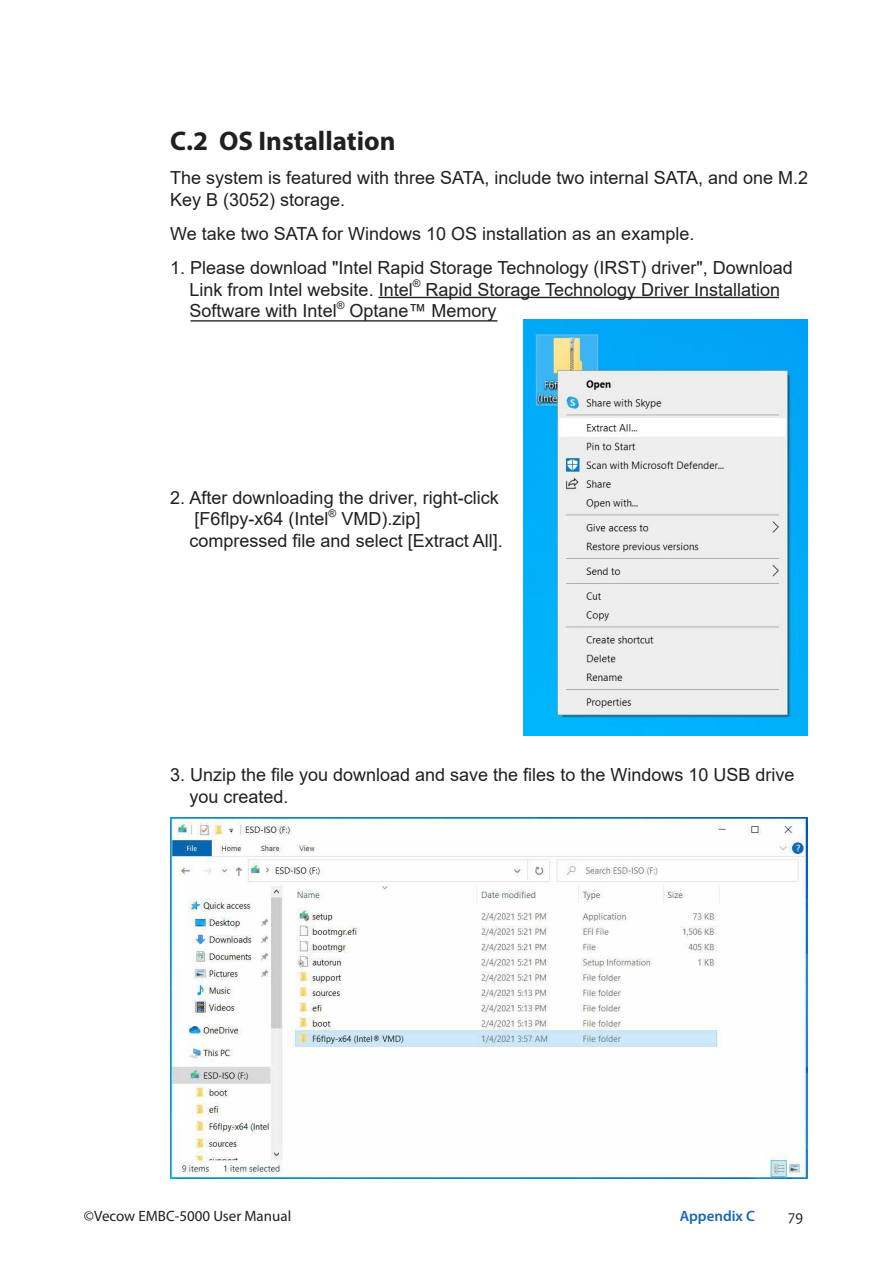
<style>
.page{position:relative;width:893px;height:1263px;background:#fff}
.page>*{position:absolute;margin:0;border:0;box-sizing:border-box;transform-origin:0 0}
.t1{font:700 27px "Myriad Pro";color:#231f20}
.t2{font:18px/21.6px "Arial";color:#231f20}
.t3{font:15px "Myriad Pro";color:#231f20}
.t4{font:600 15px "Myriad Pro";color:#1768b4}
.t5{font:15px "Candara";color:#231f20}
.t6{font:10.5px "Arial";color:#231f20}
</style>
<div class="page">
<img style="left:523px;top:320px;width:284px;height:415px">
<img style="left:170px;top:818px;width:638px;height:360px">
<hr style="left:378px;top:297px;width:401px;height:1px;background:#231f20">
<hr style="left:190px;top:320px;width:307px;height:2px;background:#231f20">
<h1 class="t1" style="left:170px;top:123px;width:227px">C.2 OS Installation</h1>
<p class="t2" style="left:170px;top:167px;width:639px">The system is featured with three SATA, include two internal SATA, and one M.2<br>Key B (3052) storage.</p>
<p class="t2" style="left:170px;top:223px;width:526px">We take two SATA for Windows 10 OS installation as an example.</p>
<p class="t2" style="left:190px;top:257px;width:605px;text-indent:-19px">1. Please download "Intel Rapid Storage Technology (IRST) driver", Download<br>Link from Intel website. Intel</p>
<p class="t6" style="left:413px;top:276px;width:9px">®</p>
<p class="t2" style="left:425px;top:279px;width:356px">Rapid Storage Technology Driver Installation</p>
<p class="t2" style="left:190px;top:300px;width:149px">Software with Intel</p>
<p class="t6" style="left:337px;top:298px;width:9px">®</p>
<p class="t2" style="left:349px;top:300px;width:149px">Optane™ Memory</p>
<p class="t2" style="left:195px;top:487px;width:306px;text-indent:-24px">2. After downloading the driver, right-click [F6flpy-x64 (Intel</p>
<p class="t6" style="left:329px;top:506px;width:9px">®</p>
<p class="t2" style="left:190px;top:508px;width:315px;text-indent:152px">VMD).zip] compressed file and select [Extract All].</p>
<p class="t2" style="left:190px;top:764px;width:606px;text-indent:-19px">3. Unzip the file you download and save the files to the Windows 10 USB drive you created.</p>
<p class="t3" style="left:84px;top:1207px;width:209px">©Vecow EMBC-5000 User Manual</p>
<p class="t4" style="left:680px;top:1207px;width:77px">Appendix C</p>
<p class="t5" style="left:788px;top:1207px;width:17px">79</p>
</div>
